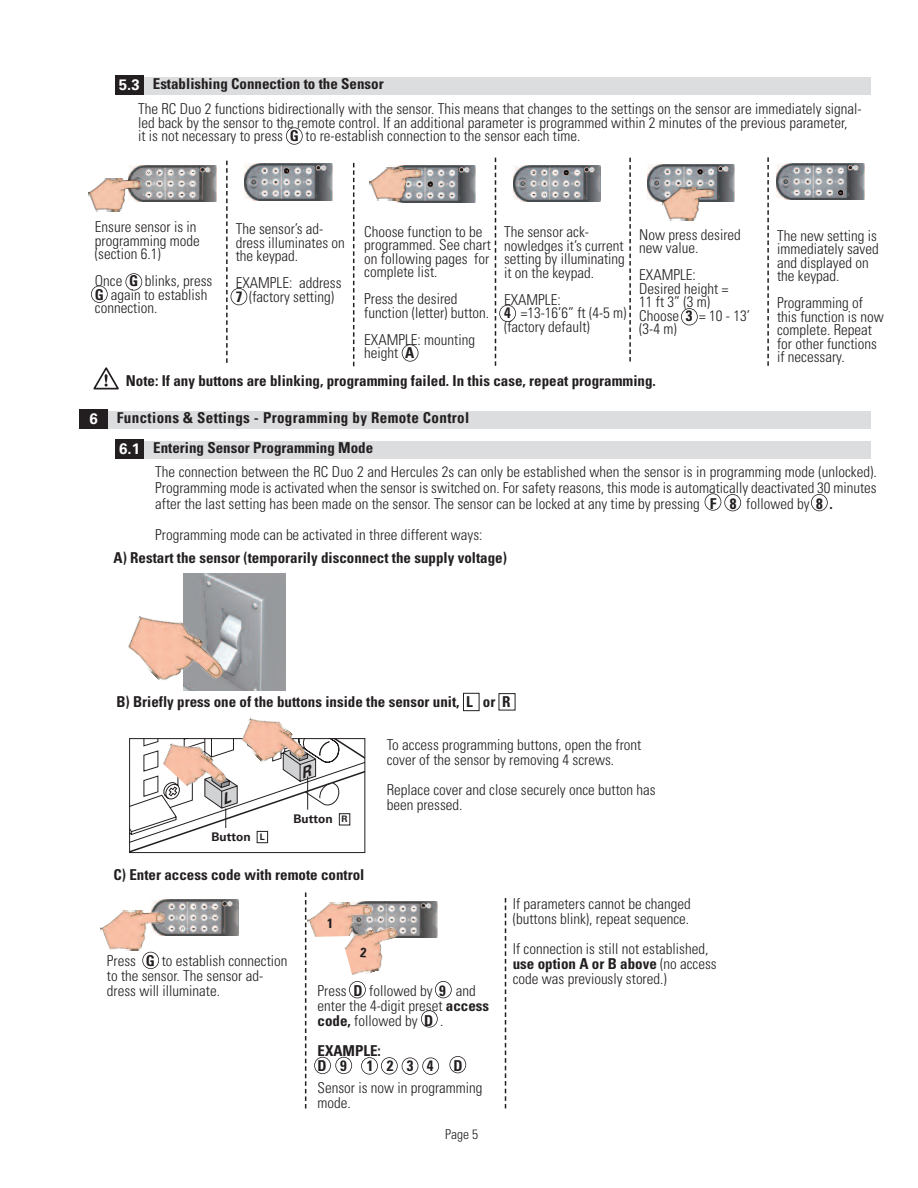
<style>
.page{position:relative;width:918px;height:1188px;background:#fff}
.page>*{position:absolute;margin:0;border:0;box-sizing:border-box;transform-origin:0 0}
.t1{font:300 condensed 15px/13.5px "Univers LT Std";color:#231f20}
.t2{font:700 condensed 15px/15px "Univers LT Std";color:#231f20}
.t3{font:700 condensed 15px "Univers";letter-spacing:.025em;color:#231f20}
.t4{font:700 15px "Univers";color:#fff}
.t5{font:300 condensed 13.5px "Univers LT Std";color:#231f20}
.t6{font:700 condensed 13.5px "Univers LT Std";color:#231f20}
.t7{font:700 12px "Univers";color:#231f20}
.t8{font:700 9px "Univers";color:#231f20}
.s1{font-family:"Univers";font-stretch:normal;color:#fff}
.s2{font-weight:700}
.s3{font-size:9px}
</style>
<div class="page">
<div style="left:108px;top:411px;width:763px;height:17px;background:#dcdddf"></div>
<div style="left:79px;top:410px;width:29px;height:19px;background:#231f20"></div>
<div style="left:145px;top:441px;width:726px;height:17px;background:#dcdddf"></div>
<div style="left:115px;top:440px;width:29px;height:19px;background:#231f20"></div>
<svg style="left:505px;top:898px;width:1px;height:210px"></svg>
<img style="left:354px;top:901px;width:84px;height:37px">
<div style="left:435px;top:981px;width:17px;height:17px;border:2px solid #231f20;border-radius:50%"></div>
<img style="left:157px;top:738px;width:71px;height:1px">
<div style="left:349px;top:981px;width:17px;height:17px;border:2px solid #231f20;border-radius:50%"></div>
<img style="left:307px;top:902px;width:65px;height:35px">
<img style="left:342px;top:924px;width:63px;height:51px">
<div style="left:705px;top:493px;width:16px;height:18px;border:2px solid #231f20;border-radius:50%"></div>
<div style="left:811px;top:494px;width:17px;height:17px;border:2px solid #231f20;border-radius:50%"></div>
<img style="left:151px;top:899px;width:88px;height:37px">
<img style="left:100px;top:910px;width:65px;height:41px">
<div style="left:142px;top:952px;width:17px;height:17px;border:2px solid #231f20;border-radius:50%"></div>
<svg style="left:305px;top:893px;width:1px;height:216px"></svg>
<img style="left:234px;top:717px;width:74px;height:22px">
<img style="left:184px;top:574px;width:101px;height:117px">
<img style="left:128px;top:599px;width:100px;height:92px">
<div style="left:144px;top:77px;width:727px;height:18px;background:#dcdddf"></div>
<div style="left:115px;top:76px;width:29px;height:19px;background:#231f20"></div>
<svg style="left:226px;top:161px;width:2px;height:202px"></svg>
<img style="left:129px;top:165px;width:87px;height:37px">
<img style="left:88px;top:178px;width:52px;height:33px">
<div style="left:125px;top:273px;width:17px;height:18px;border:2px solid #231f20;border-radius:50%"></div>
<div style="left:91px;top:285px;width:17px;height:18px;border:2px solid #231f20;border-radius:50%"></div>
<svg style="left:353px;top:163px;width:1px;height:203px"></svg>
<svg style="left:495px;top:158px;width:1px;height:208px"></svg>
<img style="left:245px;top:164px;width:87px;height:36px">
<img style="left:388px;top:166px;width:88px;height:36px">
<img style="left:369px;top:167px;width:53px;height:33px">
<svg style="left:629px;top:158px;width:2px;height:204px"></svg>
<svg style="left:767px;top:157px;width:2px;height:209px"></svg>
<img style="left:513px;top:166px;width:88px;height:36px">
<img style="left:647px;top:165px;width:88px;height:36px">
<img style="left:661px;top:187px;width:53px;height:33px">
<img style="left:777px;top:164px;width:87px;height:36px">
<div style="left:402px;top:344px;width:17px;height:18px;border:2px solid #231f20;border-radius:50%"></div>
<div style="left:681px;top:308px;width:17px;height:17px;border:2px solid #231f20;border-radius:50%"></div>
<div style="left:499px;top:305px;width:17px;height:17px;border:2px solid #231f20;border-radius:50%"></div>
<div style="left:463px;top:693px;width:16px;height:18px;border:1px solid #231f20"></div>
<div style="left:499px;top:693px;width:16px;height:17px;border:1px solid #231f20"></div>
<svg style="left:93px;top:367px;width:26px;height:22px"></svg>
<div style="left:286px;top:127px;width:17px;height:18px;border:2px solid #231f20;border-radius:50%"></div>
<div style="left:231px;top:288px;width:16px;height:17px;border:2px solid #231f20;border-radius:50%"></div>
<div style="left:314px;top:1057px;width:17px;height:17px;border:2px solid #231f20;border-radius:50%"></div>
<div style="left:335px;top:1057px;width:17px;height:17px;border:2px solid #231f20;border-radius:50%"></div>
<div style="left:361px;top:1057px;width:17px;height:18px;border:2px solid #231f20;border-radius:50%"></div>
<div style="left:381px;top:1057px;width:17px;height:18px;border:2px solid #231f20;border-radius:50%"></div>
<div style="left:402px;top:1057px;width:16px;height:18px;border:2px solid #231f20;border-radius:50%"></div>
<div style="left:422px;top:1057px;width:17px;height:18px;border:2px solid #231f20;border-radius:50%"></div>
<div style="left:421px;top:1010px;width:17px;height:18px;border:2px solid #231f20;border-radius:50%"></div>
<div style="left:449px;top:1056px;width:17px;height:17px;border:2px solid #231f20;border-radius:50%"></div>
<div style="left:724px;top:494px;width:17px;height:17px;border:2px solid #231f20;border-radius:50%"></div>
<svg style="left:130px;top:739px;width:235px;height:114px"></svg>
<svg style="left:360px;top:948px;width:7px;height:10px"></svg>
<p class="t2" style="left:119px;top:78px;width:266px"><span class="s1">5.3</span> Establishing Connection to the Sensor</p>
<p class="t1" style="left:138px;top:103px;width:725px">The RC Duo 2 functions bidirectionally with the sensor. This means that changes to the settings on the sensor are immediately signal&shy;led back by the sensor to the remote control. If an additional parameter is programmed within 2 minutes of the previous parameter,<br>it is not necessary to press <span class="s2">G</span> to re-establish connection to the sensor each time.</p>
<p class="t1" style="left:95px;top:222px;width:106px">Ensure sensor is in programming mode (section 6.1)</p>
<p class="t1" style="left:95px;top:276px;width:119px">Once <span class="s2">G</span> blinks, press<br><span class="s2">G</span> again to establish connection.</p>
<p class="t1" style="left:236px;top:224px;width:111px">The sensor’s ad&shy;dress illuminates on the keypad.</p>
<p class="t1" style="left:236px;top:278px;width:107px">EXAMPLE: address<br><span class="s2">7</span> (factory setting)</p>
<p class="t1" style="left:364px;top:226px;width:128px">Choose function to be programmed. See chart on following pages for complete list.</p>
<p class="t1" style="left:364px;top:293px;width:126px">Press the desired function (letter) button.</p>
<p class="t1" style="left:364px;top:334px;width:112px">EXAMPLE: mounting height <span class="s2">A</span></p>
<p class="t1" style="left:504px;top:227px;width:122px">The sensor ack&shy;nowledges it’s current setting by illuminating it on the keypad.</p>
<p class="t1" style="left:504px;top:294px;width:124px">EXAMPLE:<br><span class="s2">4</span> =13-16’6” ft (4-5 m) (factory default)</p>
<p class="t1" style="left:639px;top:229px;width:103px">Now press desired new value.</p>
<p class="t1" style="left:639px;top:270px;width:112px">EXAMPLE:<br>Desired height =<br>11 ft 3” (3 m)<br>Choose <span class="s2">3</span> = 10 - 13’ (3-4 m)</p>
<p class="t2" style="left:126px;top:374px;width:531px">Note: If any buttons are blinking, programming failed. In this case, repeat programming.</p>
<p class="t1" style="left:777px;top:230px;width:103px">The new setting is immediately saved and displayed on the keypad.</p>
<p class="t1" style="left:777px;top:298px;width:108px">Programming of this function is now complete. Repeat for other functions if necessary.</p>
<p class="t4" style="left:90px;top:410px;width:10px">6</p>
<p class="t3" style="left:117px;top:409px;width:354px">Functions &amp; Settings - Programming by Remote Control</p>
<p class="t1" style="left:155px;top:465px;width:723px;line-height:15.8px;text-align:justify">The connection between the RC Duo 2 and Hercules 2s can only be established when the sensor is in programming mode (unlocked).<br>Programming mode is activated when the sensor is switched on. For safety reasons, this mode is automatically deactivated 30 minutes after the last setting has been made on the sensor. The sensor can be locked at any time by pressing <span class="s2">F 8</span> followed by <span class="s2">8 .</span></p>
<p class="t1" style="left:155px;top:529px;width:329px">Programming mode can be activated in three different ways:</p>
<p class="t2" style="left:119px;top:441px;width:255px"><span class="s1">6.1</span> Entering Sensor Programming Mode</p>
<p class="t2" style="left:114px;top:551px;width:395px">A) Restart the sensor (temporarily disconnect the supply voltage)</p>
<p class="t2" style="left:116px;top:696px;width:396px">B) Briefly press one of the buttons inside the sensor unit, L or R</p>
<p class="t1" style="left:387px;top:738px;width:256px;line-height:15px">To access programming buttons, open the front cover of the sensor by removing 4 screws.</p>
<p class="t1" style="left:387px;top:783px;width:271px;line-height:15px">Replace cover and close securely once button has been pressed.</p>
<p class="t7" style="left:212px;top:830px;width:41px">Button</p>
<p class="t8" style="left:260px;top:831px;width:7px">L</p>
<p class="t7" style="left:293px;top:812px;width:56px">Button <span class="s3">R</span></p>
<p class="t2" style="left:114px;top:868px;width:252px">C) Enter access code with remote control</p>
<p class="t1" style="left:107px;top:954px;width:182px;line-height:15px">Press <span class="s2">G</span> to establish connection to the sensor. The sensor ad&shy;dress will illuminate.</p>
<p class="t6" style="left:327px;top:919px;width:7px">1</p>
<p class="t1" style="left:318px;top:984px;width:173px;line-height:15px">Press <span class="s2">D</span> followed by <span class="s2">9</span> and enter the 4-digit preset <span class="s2">access code,</span> followed by <span class="s2">D</span> .</p>
<p class="t2" style="left:318px;top:1044px;width:65px">EXAMPLE:<br>D 9</p>
<p class="t2" style="left:367px;top:1059px;width:68px">1234</p>
<p class="t2" style="left:453px;top:1059px;width:11px">D</p>
<p class="t1" style="left:318px;top:1082px;width:166px;line-height:15px">Sensor is now in programming mode.</p>
<p class="t5" style="left:445px;top:1129px;width:34px">Page 5</p>
<p class="t1" style="left:513px;top:897px;width:180px;line-height:15px">If parameters cannot be changed (buttons blink), repeat sequence.</p>
<p class="t1" style="left:513px;top:942px;width:206px;line-height:15px">If connection is still not established, <span class="s2">use option A or B above</span> (no access code was previously stored.)</p>
</div>
